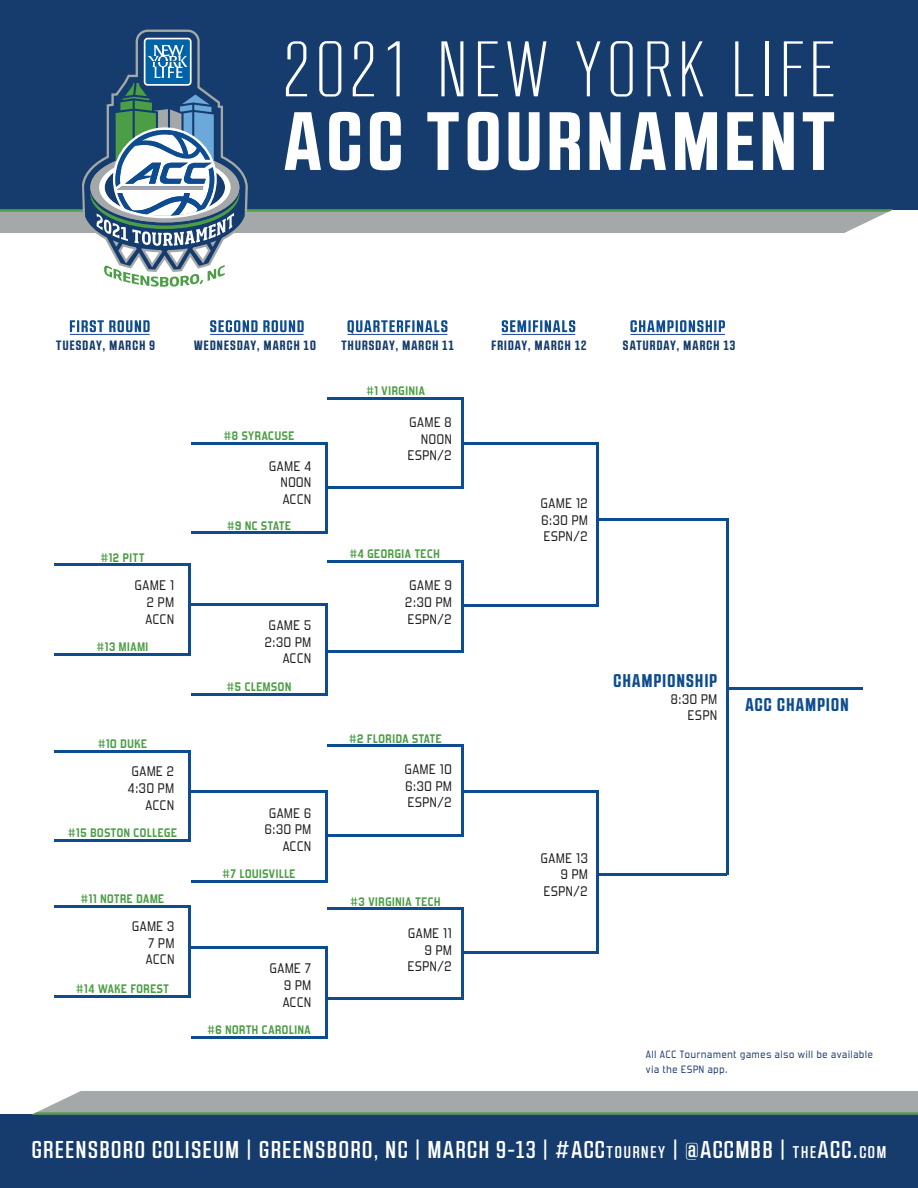
<style>
.page{position:relative;width:918px;height:1188px;background:#fff}
.page>*{position:absolute;margin:0;border:0;box-sizing:border-box;transform-origin:0 0}
.t1{font:300 77.85px "RB No 2";letter-spacing:.075em;color:#fff}
.t2{font:500 24.3px "RB No 2.1 a";letter-spacing:.075em;color:#fff}
.t3{font:700 18.45px "RB No 2.1 a";letter-spacing:.075em;color:#0d4c91}
.t4{font:13.8px/16.6px "Forgotten Futurist Rg";letter-spacing:.05em;color:#231f20;text-align:right}
.t5{font:700 13.5px "RB No 2.1 a";letter-spacing:.09em;color:#153c6e}
.t6{font:700 12.3px "Forgotten Futurist Rg";letter-spacing:.05em;color:#4b9e45}
.t7{font:10.5px/15px "Forgotten Futurist Rg";letter-spacing:.075em;color:#1c3a6f}
.s1{font-size:16.95px}
</style>
<div class="page">
<div style="left:0;top:1114px;width:918px;height:74px;background:#163c6e"></div>
<svg style="left:33px;top:1091px;width:885px;height:23px;background:#a1a9a4"></svg>
<hr style="left:726px;top:518px;width:2px;height:357px;background:#0d4c91">
<hr style="left:599px;top:518px;width:128px;height:3px;background:#0d4c91">
<hr style="left:597px;top:443px;width:2px;height:163px;background:#0d4c91">
<hr style="left:462px;top:443px;width:137px;height:2px;background:#0d4c91">
<hr style="left:462px;top:604px;width:137px;height:2px;background:#0d4c91">
<hr style="left:597px;top:790px;width:2px;height:164px;background:#0d4c91">
<hr style="left:462px;top:790px;width:137px;height:3px;background:#0d4c91">
<hr style="left:462px;top:952px;width:137px;height:2px;background:#0d4c91">
<hr style="left:728px;top:687px;width:135px;height:3px;background:#0d4c91">
<hr style="left:462px;top:397px;width:2px;height:92px;background:#0d4c91">
<hr style="left:327px;top:397px;width:137px;height:2px;background:#0d4c91">
<hr style="left:327px;top:487px;width:137px;height:2px;background:#0d4c91">
<hr style="left:189px;top:564px;width:2px;height:92px;background:#0d4c91">
<hr style="left:54px;top:564px;width:137px;height:2px;background:#0d4c91">
<hr style="left:54px;top:654px;width:137px;height:2px;background:#0d4c91">
<hr style="left:189px;top:750px;width:2px;height:92px;background:#0d4c91">
<hr style="left:54px;top:750px;width:137px;height:2px;background:#0d4c91">
<hr style="left:54px;top:840px;width:137px;height:2px;background:#0d4c91">
<hr style="left:189px;top:905px;width:2px;height:92px;background:#0d4c91">
<hr style="left:54px;top:905px;width:137px;height:2px;background:#0d4c91">
<hr style="left:54px;top:995px;width:137px;height:2px;background:#0d4c91">
<hr style="left:325px;top:947px;width:2px;height:92px;background:#0d4c91">
<hr style="left:191px;top:947px;width:136px;height:2px;background:#0d4c91">
<hr style="left:191px;top:1036px;width:136px;height:3px;background:#0d4c91">
<hr style="left:325px;top:442px;width:2px;height:92px;background:#0d4c91">
<hr style="left:191px;top:442px;width:136px;height:2px;background:#0d4c91">
<hr style="left:191px;top:532px;width:136px;height:2px;background:#0d4c91">
<hr style="left:325px;top:603px;width:2px;height:92px;background:#0d4c91">
<hr style="left:191px;top:603px;width:136px;height:3px;background:#0d4c91">
<hr style="left:191px;top:693px;width:136px;height:2px;background:#0d4c91">
<hr style="left:325px;top:790px;width:2px;height:92px;background:#0d4c91">
<hr style="left:191px;top:790px;width:136px;height:3px;background:#0d4c91">
<hr style="left:191px;top:880px;width:136px;height:2px;background:#0d4c91">
<hr style="left:462px;top:744px;width:2px;height:92px;background:#0d4c91">
<hr style="left:327px;top:744px;width:137px;height:3px;background:#0d4c91">
<hr style="left:327px;top:834px;width:137px;height:2px;background:#0d4c91">
<hr style="left:462px;top:560px;width:2px;height:92px;background:#0d4c91">
<hr style="left:327px;top:560px;width:137px;height:3px;background:#0d4c91">
<hr style="left:327px;top:650px;width:137px;height:2px;background:#0d4c91">
<hr style="left:462px;top:908px;width:2px;height:92px;background:#0d4c91">
<hr style="left:327px;top:908px;width:137px;height:2px;background:#0d4c91">
<hr style="left:327px;top:997px;width:137px;height:3px;background:#0d4c91">
<hr style="left:599px;top:873px;width:128px;height:2px;background:#0d4c91">
<svg style="left:70px;top:320px;width:80px;height:12px"></svg>
<svg style="left:210px;top:320px;width:94px;height:12px"></svg>
<svg style="left:347px;top:320px;width:100px;height:14px"></svg>
<svg style="left:502px;top:320px;width:73px;height:12px"></svg>
<svg style="left:630px;top:320px;width:95px;height:12px"></svg>
<hr style="left:70px;top:334px;width:80px;height:1px;background:#1c449c">
<hr style="left:210px;top:334px;width:94px;height:1px;background:#1c449c">
<hr style="left:347px;top:334px;width:100px;height:1px;background:#1c449c">
<hr style="left:502px;top:334px;width:73px;height:1px;background:#1c449c">
<hr style="left:630px;top:334px;width:95px;height:1px;background:#1c449c">
<div style="left:0;top:0;width:918px;height:210px;background:#163c6e"></div>
<svg style="left:0;top:30px;width:893px;height:257px"></svg>
<h1 class="t1" style="left:283px;top:28px;width:553px">2021 NEW YORK LIFE</h1>
<p class="t5" style="left:56px;top:338px;width:100px">TUESDAY, MARCH 9</p>
<p class="t5" style="left:194px;top:338px;width:123px">WEDNESDAY, MARCH 10</p>
<p class="t5" style="left:341px;top:338px;width:114px">THURSDAY, MARCH 11</p>
<p class="t5" style="left:491px;top:338px;width:96px">FRIDAY, MARCH 12</p>
<p class="t5" style="left:623px;top:338px;width:114px">SATURDAY, MARCH 13</p>
<p class="t6" style="left:101px;top:550px;width:45px">#12 PITT</p>
<p class="t4" style="left:146px;top:577px;width:30px;text-align:justify;text-indent:-11px">GAME 1<br>2 PM ACCN</p>
<p class="t6" style="left:97px;top:640px;width:53px">#13 MIAMI</p>
<p class="t6" style="left:98px;top:736px;width:50px">#10 DUKE</p>
<p class="t4" style="left:128px;top:763px;width:48px">GAME 2<br>4:30 PM<br>ACCN</p>
<p class="t6" style="left:68px;top:826px;width:110px">#15 BOSTON COLLEGE</p>
<p class="t6" style="left:81px;top:892px;width:85px">#11 NOTRE DAME</p>
<p class="t4" style="left:146px;top:918px;width:30px;text-align:justify;text-indent:-14px">GAME 3<br>7 PM ACCN</p>
<p class="t6" style="left:76px;top:981px;width:94px">#14 WAKE FOREST</p>
<p class="t6" style="left:224px;top:428px;width:72px">#8 SYRACUSE</p>
<p class="t4" style="left:281px;top:457px;width:32px;text-align:justify;text-indent:-12px">GAME 4<br>NOON ACCN</p>
<p class="t6" style="left:227px;top:518px;width:65px">#9 NC STATE</p>
<p class="t4" style="left:265px;top:617px;width:48px">GAME 5<br>2:30 PM<br>ACCN</p>
<p class="t6" style="left:227px;top:679px;width:66px">#5 CLEMSON</p>
<p class="t4" style="left:265px;top:804px;width:48px">GAME 6<br>6:30 PM<br>ACCN</p>
<p class="t6" style="left:223px;top:866px;width:74px">#7 LOUISVILLE</p>
<p class="t4" style="left:283px;top:960px;width:30px;text-align:justify;text-indent:-13px">GAME 7<br>9 PM ACCN</p>
<p class="t6" style="left:208px;top:1022px;width:105px">#6 NORTH CAROLINA</p>
<p class="t6" style="left:366px;top:384px;width:60px">#1 VIRGINIA</p>
<p class="t4" style="left:408px;top:414px;width:46px">GAME 8<br>NOON<br>ESPN/2</p>
<p class="t6" style="left:350px;top:546px;width:92px">#4 GEORGIA TECH</p>
<p class="t4" style="left:405px;top:577px;width:48px;text-align:center">GAME 9<br>2:30 PM<br>ESPN/2</p>
<p class="t6" style="left:349px;top:731px;width:94px">#2 FLORIDA STATE</p>
<p class="t4" style="left:405px;top:761px;width:48px;text-align:justify">GAME 10<br>6:30 PM ESPN/2</p>
<p class="t6" style="left:351px;top:894px;width:92px">#3 VIRGINIA TECH</p>
<p class="t4" style="left:408px;top:925px;width:46px">GAME 11<br>9 PM<br>ESPN/2</p>
<p class="t4" style="left:541px;top:495px;width:48px;text-align:justify">GAME 12<br>6:30 PM ESPN/2</p>
<h3 class="t3" style="left:613px;top:670px;width:105px">CHAMPIONSHIP</h3>
<p class="t4" style="left:671px;top:690px;width:48px">8:30 PM<br>ESPN</p>
<h3 class="t3" style="left:745px;top:694px;width:105px">ACC CHAMPION</h3>
<p class="t4" style="left:541px;top:849px;width:48px">GAME 13<br>9 PM<br>ESPN/2</p>
<p class="t7" style="left:646px;top:1047px;width:228px">All ACC Tournament games also will be available via the ESPN app.</p>
<h2 class="t2" style="left:32px;top:1135px;width:593px">GREENSBORO COLISEUM | GREENSBORO, NC | MARCH 9-13 | #ACC<span class="s1">TOURNE</span></h2>
<h2 class="t2" style="left:658px;top:1135px;width:211px"><span class="s1">Y</span> | @ACCMBB | <span class="s1">THE</span>ACC.<span class="s1">COM</span></h2>
</div>
